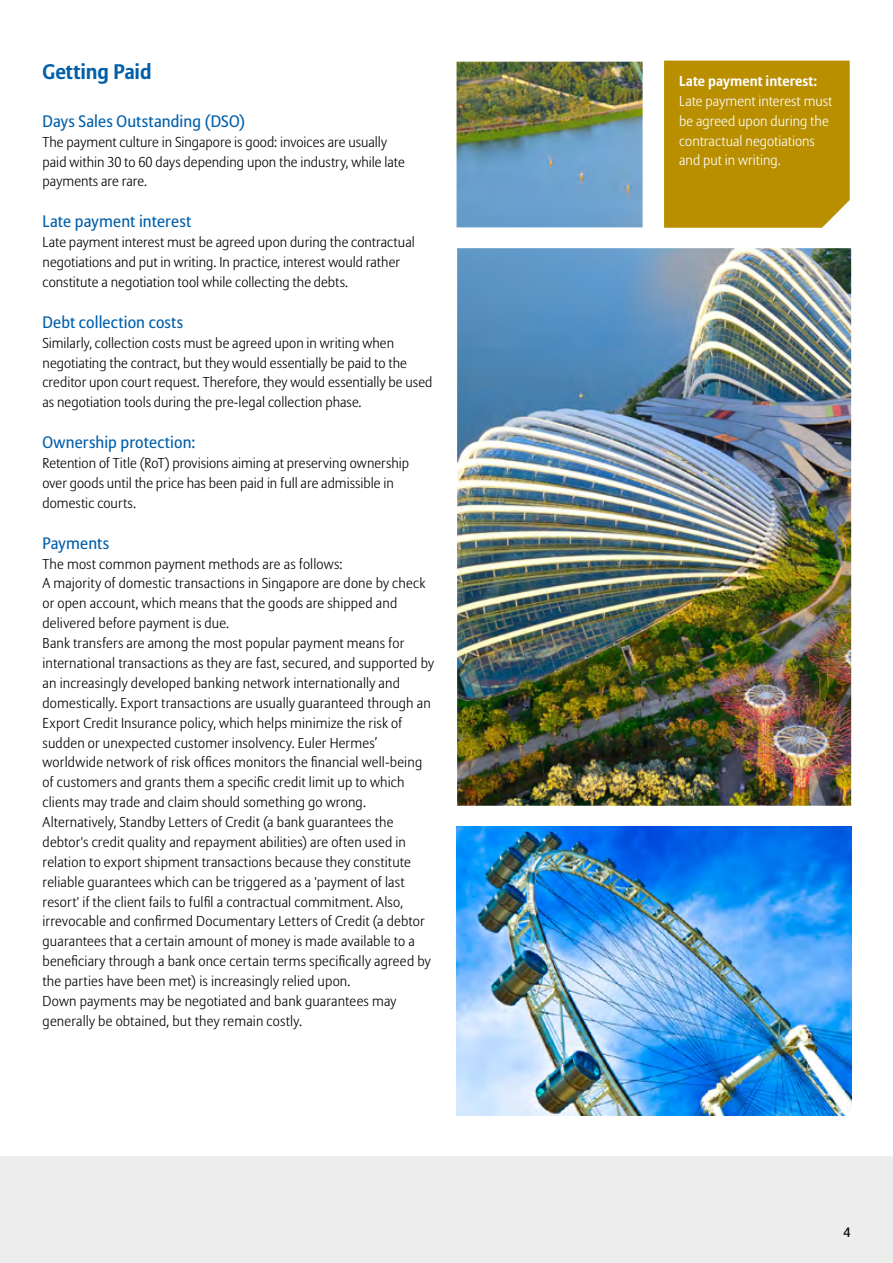
<style>
.page{position:relative;width:893px;height:1263px;background:#fff}
.page>*{position:absolute;margin:0;border:0;box-sizing:border-box;transform-origin:0 0}
.t1{font:700 21px "Allianz Sans";letter-spacing:-.005em;color:#005faa}
.t2{font:16.5px "Allianz Sans";letter-spacing:.01em;color:#005faa}
.t3{font:300 14.25px/20px "Allianz Sans";letter-spacing:.01em;color:#000}
.t4{font:300 14.25px/20px "Allianz Sans";letter-spacing:.005em;color:#fff}
.t5{font:700 14.25px "Allianz Sans";letter-spacing:.01em;color:#fff}
.t6{font:13.5px "Allianz Sans";color:#000}
</style>
<div class="page">
<div style="left:0;top:1156px;width:893px;height:107px;background:#ededed"></div>
<img style="left:457px;top:62px;width:394px;height:744px">
<div style="left:664px;top:61px;width:186px;height:167px;background:#b98f00"></div>
<img style="left:457px;top:826px;width:394px;height:289px">
<h1 class="t1" style="left:43px;top:58px;width:111px">Getting Paid</h1>
<p class="t2" style="left:43px;top:111px;width:204px">Days Sales Outstanding (DSO)</p>
<p class="t3" style="left:43px;top:132px;width:364px">The payment culture in Singapore is good: invoices are usually paid within 30 to 60 days depending upon the industry, while late payments are rare.</p>
<p class="t2" style="left:43px;top:212px;width:150px">Late payment interest</p>
<p class="t3" style="left:43px;top:233px;width:374px">Late payment interest must be agreed upon during the contractual negotiations and put in writing. In practice, interest would rather constitute a negotiation tool while collecting the debts.</p>
<p class="t2" style="left:43px;top:312px;width:142px">Debt collection costs</p>
<p class="t3" style="left:43px;top:333px;width:391px">Similarly, collection costs must be agreed upon in writing when negotiating the contract, but they would essentially be paid to the creditor upon court request. Therefore, they would essentially be used as negotiation tools during the pre-legal collection phase.</p>
<p class="t2" style="left:43px;top:432px;width:154px">Ownership protection:</p>
<p class="t3" style="left:43px;top:454px;width:368px">Retention of Title (RoT) provisions aiming at preserving ownership over goods until the price has been paid in full are admissible in domestic courts.</p>
<p class="t2" style="left:43px;top:533px;width:68px">Payments</p>
<p class="t3" style="left:43px;top:554px;width:393px">The most common payment methods are as follows:<br>A majority of domestic transactions in Singapore are done by check or open account, which means that the goods are shipped and delivered before payment is due.<br>Bank transfers are among the most popular payment means for international transactions as they are fast, secured, and supported by an increasingly developed banking network internationally and domestically. Export transactions are usually guaranteed through an Export Credit Insurance policy, which helps minimize the risk of sudden or unexpected customer insolvency. Euler Hermes’ worldwide network of risk offices monitors the financial well-being of customers and grants them a specific credit limit up to which clients may trade and claim should something go wrong.<br>Alternatively, Standby Letters of Credit (a bank guarantees the debtor's credit quality and repayment abilities) are often used in relation to export shipment transactions because they constitute reliable guarantees which can be triggered as a 'payment of last resort' if the client fails to fulfil a contractual commitment. Also, irrevocable and confirmed Documentary Letters of Credit (a debtor guarantees that a certain amount of money is made available to a beneficiary through a bank once certain terms specifically agreed by the parties have been met) is increasingly relied upon.<br>Down payments may be negotiated and bank guarantees may generally be obtained, but they remain costly.</p>
<p class="t5" style="left:679px;top:72px;width:140px">Late payment interest:</p>
<p class="t4" style="left:679px;top:91px;width:155px">Late payment interest must be agreed upon during the contractual negotiations and put in writing.</p>
<p class="t6" style="left:843px;top:1224px;width:9px">4</p>
</div>
